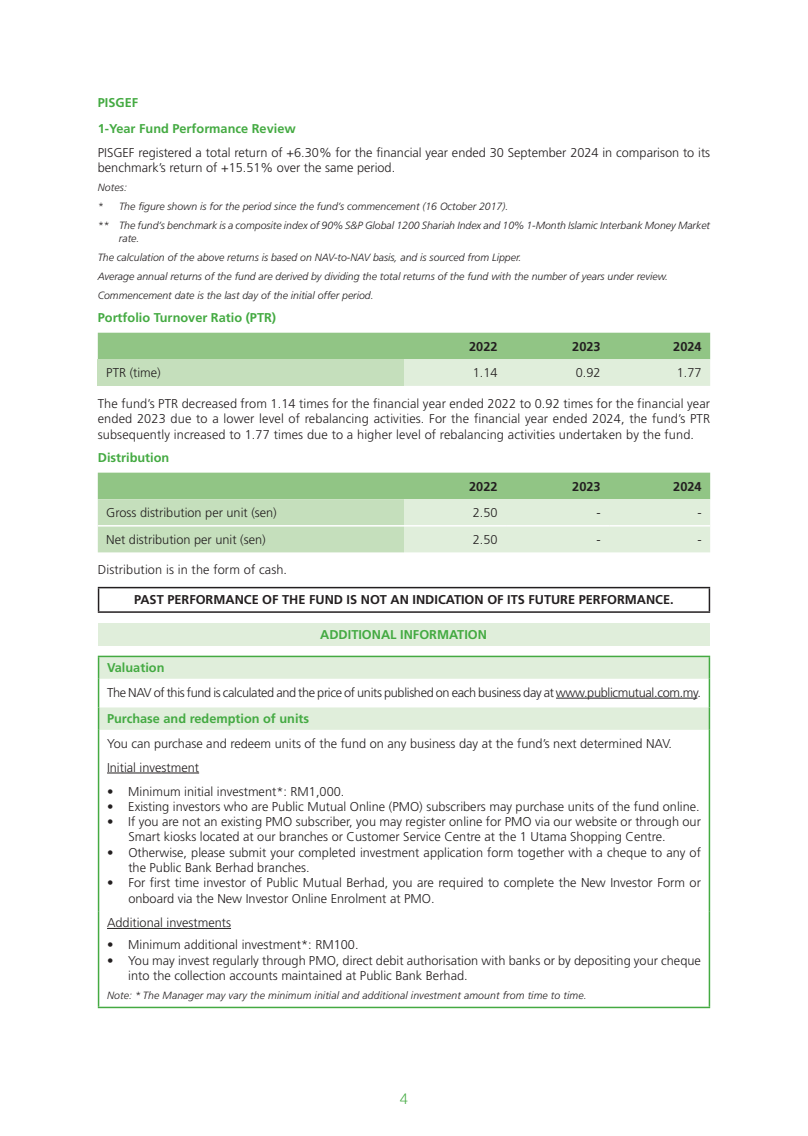
<style>
.page{position:relative;width:808px;height:1136px;background:#fff}
.page>*{position:absolute;margin:0;border:0;box-sizing:border-box;transform-origin:0 0}
.t1{font:300 15px "Helvetica Neue";color:#44aa42}
.t2{font:300 12.75px/15.3px "Frutiger";color:#231f20}
.t3{font:700 12.75px/25.5px "Frutiger";color:#44aa42}
.t4{font:300 12.75px "Frutiger";letter-spacing:-.025em;color:#231f20}
.t5{font:700 12.75px "Frutiger";color:#231f20}
.t6{font:italic 300 10.5px/18.9px "Frutiger";color:#231f20}
</style>
<div class="page">
<svg style="left:98px;top:332px;width:612px;height:54px;background:#b3d6a9"></svg>
<svg style="left:98px;top:472px;width:612px;height:80px;background:#bddbb4"></svg>
<hr style="left:98px;top:525px;width:306px;height:1px;background:#fff">
<hr style="left:404px;top:525px;width:102px;height:1px;background:#fff">
<hr style="left:506px;top:525px;width:103px;height:1px;background:#fff">
<hr style="left:609px;top:525px;width:101px;height:1px;background:#fff">
<hr style="left:98px;top:586px;width:612px;height:2px;background:#231f20">
<svg style="left:98px;top:588px;width:1px;height:23px"></svg>
<svg style="left:709px;top:588px;width:1px;height:23px"></svg>
<hr style="left:98px;top:611px;width:612px;height:1px;background:#231f20">
<div style="left:98px;top:623px;width:611px;height:22px;background:#e0eedb"></div>
<svg style="left:99px;top:657px;width:610px;height:72px;fill:#e0eedb"></svg>
<hr style="left:98px;top:655px;width:612px;height:2px;background:#44aa42">
<svg style="left:98px;top:657px;width:1px;height:72px"></svg>
<svg style="left:709px;top:657px;width:1px;height:72px"></svg>
<hr style="left:98px;top:729px;width:1px;height:182px;background:#44aa42">
<hr style="left:709px;top:729px;width:1px;height:182px;background:#44aa42">
<hr style="left:98px;top:911px;width:1px;height:95px;background:#44aa42">
<hr style="left:709px;top:911px;width:1px;height:95px;background:#44aa42">
<hr style="left:98px;top:1006px;width:612px;height:2px;background:#44aa42">
<hr style="left:556px;top:697px;width:141px;height:1px;background:#231f20">
<hr style="left:107px;top:772px;width:92px;height:1px;background:#231f20">
<hr style="left:107px;top:928px;width:124px;height:1px;background:#231f20">
<p class="t3" style="left:98px;top:90px;width:199px">PISGEF<br>1-Year Fund Performance Review</p>
<p class="t2" style="left:98px;top:145px;width:614px">PISGEF registered a total return of +6.30% for the financial year ended 30 September 2024 in comparison to its benchmark’s return of +15.51% over the same period.</p>
<p class="t6" style="left:98px;top:178px;width:614px">Notes:<br>* The figure shown is for the period since the fund’s commencement (16 October 2017).<br>** The fund’s benchmark is a composite index of 90% S&amp;P Global 1200 Shariah Index and 10% 1-Month Islamic Interbank Money Market</p>
<p class="t6" style="left:98px;top:229px;width:572px;text-indent:21px">rate.<br>The calculation of the above returns is based on NAV-to-NAV basis, and is sourced from Lipper.<br>Average annual returns of the fund are derived by dividing the total returns of the fund with the number of years under review.<br>Commencement date is the last day of the initial offer period.</p>
<p class="t3" style="left:98px;top:305px;width:180px">Portfolio Turnover Ratio (PTR)</p>
<p class="t5" style="left:469px;top:339px;width:30px">2022</p>
<p class="t5" style="left:572px;top:339px;width:30px">2023</p>
<p class="t5" style="left:673px;top:339px;width:30px">2024</p>
<p class="t2" style="left:106px;top:365px;width:56px">PTR (time)</p>
<p class="t2" style="left:473px;top:365px;width:26px">1.14</p>
<p class="t2" style="left:576px;top:365px;width:26px">0.92</p>
<p class="t2" style="left:677px;top:365px;width:26px">1.77</p>
<p class="t2" style="left:98px;top:396px;width:614px;text-align:justify">The fund’s PTR decreased from 1.14 times for the financial year ended 2022 to 0.92 times for the financial year ended 2023 due to a lower level of rebalancing activities. For the financial year ended 2024, the fund’s PTR subsequently increased to 1.77 times due to a higher level of rebalancing activities undertaken by the fund.</p>
<p class="t3" style="left:98px;top:445px;width:73px">Distribution</p>
<p class="t5" style="left:469px;top:478px;width:30px">2022</p>
<p class="t5" style="left:572px;top:478px;width:30px">2023</p>
<p class="t5" style="left:673px;top:478px;width:30px">2024</p>
<p class="t2" style="left:106px;top:505px;width:172px">Gross distribution per unit (sen)</p>
<p class="t2" style="left:473px;top:505px;width:26px">2.50</p>
<p class="t2" style="left:596px;top:505px;width:6px">-</p>
<p class="t2" style="left:697px;top:505px;width:6px">-</p>
<p class="t2" style="left:106px;top:532px;width:161px">Net distribution per unit (sen)</p>
<p class="t2" style="left:473px;top:532px;width:26px">2.50</p>
<p class="t2" style="left:596px;top:532px;width:6px">-</p>
<p class="t2" style="left:697px;top:532px;width:6px">-</p>
<p class="t2" style="left:98px;top:562px;width:191px">Distribution is in the form of cash.</p>
<p class="t5" style="left:134px;top:591px;width:541px">PAST PERFORMANCE OF THE FUND IS NOT AN INDICATION OF ITS FUTURE PERFORMANCE.</p>
<p class="t3" style="left:320px;top:622px;width:168px">ADDITIONAL INFORMATION</p>
<p class="t3" style="left:107px;top:655px;width:59px">Valuation</p>
<p class="t4" style="left:107px;top:685px;width:595px">The NAV of this fund is calculated and the price of units published on each business day at www.publicmutual.com.my.</p>
<p class="t3" style="left:107px;top:706px;width:204px">Purchase and redemption of units</p>
<p class="t2" style="left:107px;top:731px;width:567px;line-height:23.9px">You can purchase and redeem units of the fund on any business day at the fund’s next determined NAV.<br>Initial investment</p>
<p class="t2" style="left:107px;top:783px;width:239px">• Minimum initial investment*: RM1,000.</p>
<p class="t2" style="left:107px;top:798px;width:594px">• Existing investors who are Public Mutual Online (PMO) subscribers may purchase units of the fund online.</p>
<p class="t2" style="left:128px;top:814px;width:574px;text-indent:-21px">• If you are not an existing PMO subscriber, you may register online for PMO via our website or through our<br>Smart kiosks located at our branches or Customer Service Centre at the 1 Utama Shopping Centre.</p>
<p class="t2" style="left:128px;top:844px;width:574px;text-indent:-21px">• Otherwise, please submit your completed investment application form together with a cheque to any of the Public Bank Berhad branches.</p>
<p class="t2" style="left:128px;top:875px;width:574px;text-indent:-21px">• For first time investor of Public Mutual Berhad, you are required to complete the New Investor Form or onboard via the New Investor Online Enrolment at PMO.</p>
<p class="t2" style="left:107px;top:915px;width:125px">Additional investments</p>
<p class="t2" style="left:107px;top:937px;width:253px">• Minimum additional investment*: RM100.</p>
<p class="t2" style="left:128px;top:952px;width:574px;text-indent:-21px">• You may invest regularly through PMO, direct debit authorisation with banks or by depositing your cheque into the collection accounts maintained at Public Bank Berhad.</p>
<p class="t6" style="left:107px;top:985px;width:481px">Note: * The Manager may vary the minimum initial and additional investment amount from time to time.</p>
<p class="t1" style="left:400px;top:1086px;width:10px">4</p>
</div>
